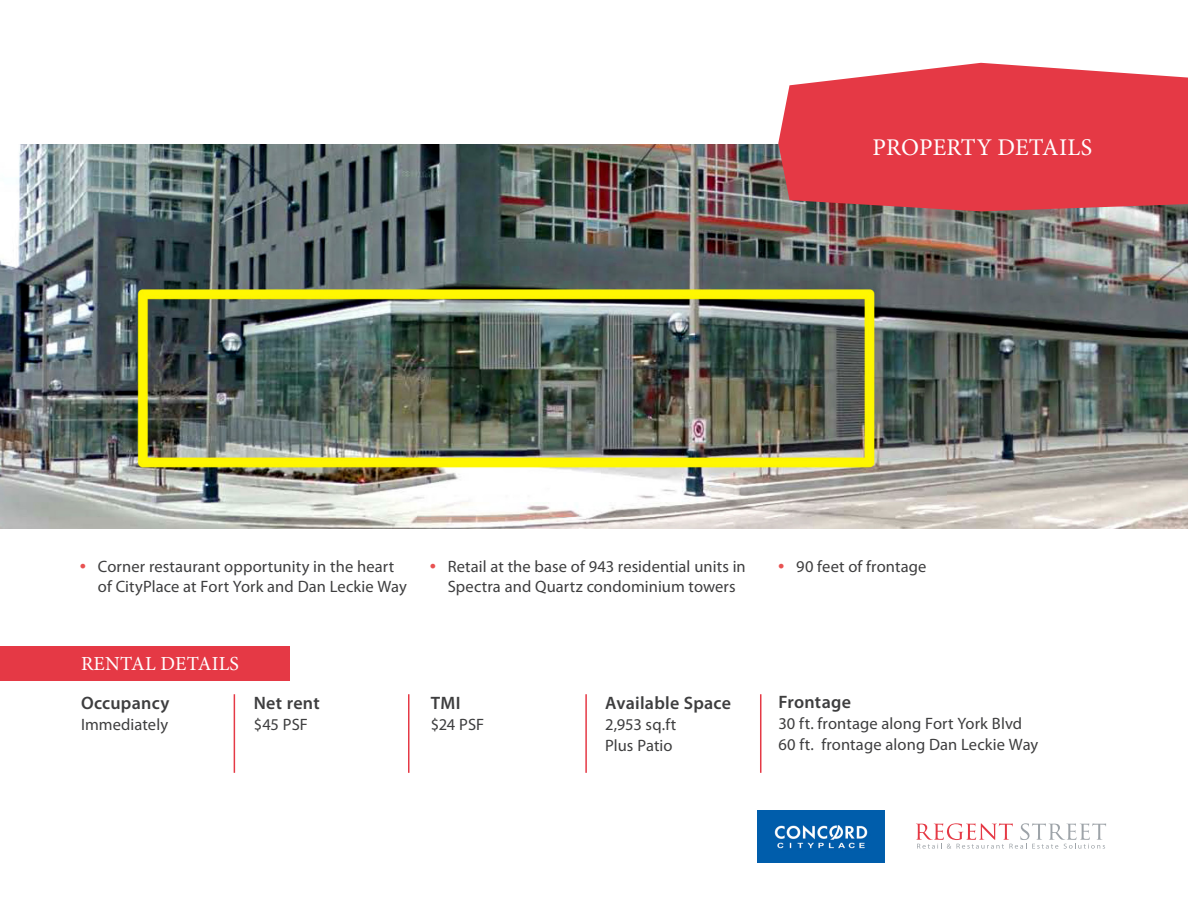
<style>
.page{position:relative;width:1188px;height:918px;background:#fff}
.page>*{position:absolute;margin:0;border:0;box-sizing:border-box;transform-origin:0 0}
.header_2{font:24px "Minion Pro";letter-spacing:.005em;color:#fff}
.header_2-2{font:19.95px "Minion Pro";letter-spacing:.01em;color:#fff}
.sub_head{font:600 18px "Myriad Pro";letter-spacing:.015em;color:#3e3e3f}
.Paragraph{font:16.5px/19.5px "Myriad Pro";letter-spacing:.005em;color:#3e3e3f}
.s1{font-size:22.5px;color:#e85252}
</style>
<div class="page">
<svg style="left:916px;top:823px;width:190px;height:26px"></svg>
<img style="left:757px;top:810px;width:127px;height:53px">
<div style="left:0;top:646px;width:289px;height:34px;background:#e53945"></div>
<img style="left:0;top:145px;width:1188px;height:383px">
<svg style="left:778px;top:63px;width:410px;height:148px;background:#e24953"></svg>
<hr style="left:234px;top:694px;width:1px;height:79px;background:#e53945">
<hr style="left:408px;top:694px;width:2px;height:79px;background:#e53945">
<hr style="left:585px;top:694px;width:2px;height:79px;background:#e53945">
<hr style="left:760px;top:694px;width:1px;height:79px;background:#e53945">
<p class="header_2" style="left:873px;top:131px;width:221px">PROPERTY DETAILS</p>
<p class="Paragraph" style="left:98px;top:556px;width:310px;text-indent:-18px"><span class="s1">•</span> Corner restaurant opportunity in the heart of CityPlace at Fort York and Dan Leckie Way</p>
<p class="Paragraph" style="left:430px;top:556px;width:318px;text-align:center"><span class="s1">•</span> Retail at the base of 943 residential units in<br>Spectra and Quartz condominium towers</p>
<p class="Paragraph" style="left:778px;top:556px;width:150px"><span class="s1">•</span> 90 feet of frontage</p>
<p class="header_2-2" style="left:81px;top:651px;width:159px">RENTAL DETAILS</p>
<p class="sub_head" style="left:81px;top:691px;width:90px">Occupancy</p>
<p class="Paragraph" style="left:81px;top:714px;width:89px">Immediately</p>
<p class="sub_head" style="left:254px;top:691px;width:67px">Net rent</p>
<p class="Paragraph" style="left:254px;top:714px;width:56px">$45 PSF</p>
<p class="sub_head" style="left:431px;top:691px;width:31px">TMI</p>
<p class="Paragraph" style="left:431px;top:714px;width:55px">$24 PSF</p>
<p class="sub_head" style="left:605px;top:691px;width:127px">Available Space</p>
<p class="Paragraph" style="left:605px;top:714px;width:72px">2,953 sq.ft</p>
<p class="Paragraph" style="left:605px;top:735px;width:69px">Plus Patio</p>
<p class="sub_head" style="left:778px;top:690px;width:74px">Frontage</p>
<p class="Paragraph" style="left:778px;top:713px;width:245px">30 ft. frontage along Fort York Blvd</p>
<p class="Paragraph" style="left:778px;top:734px;width:261px">60 ft. frontage along Dan Leckie Way</p>
</div>
